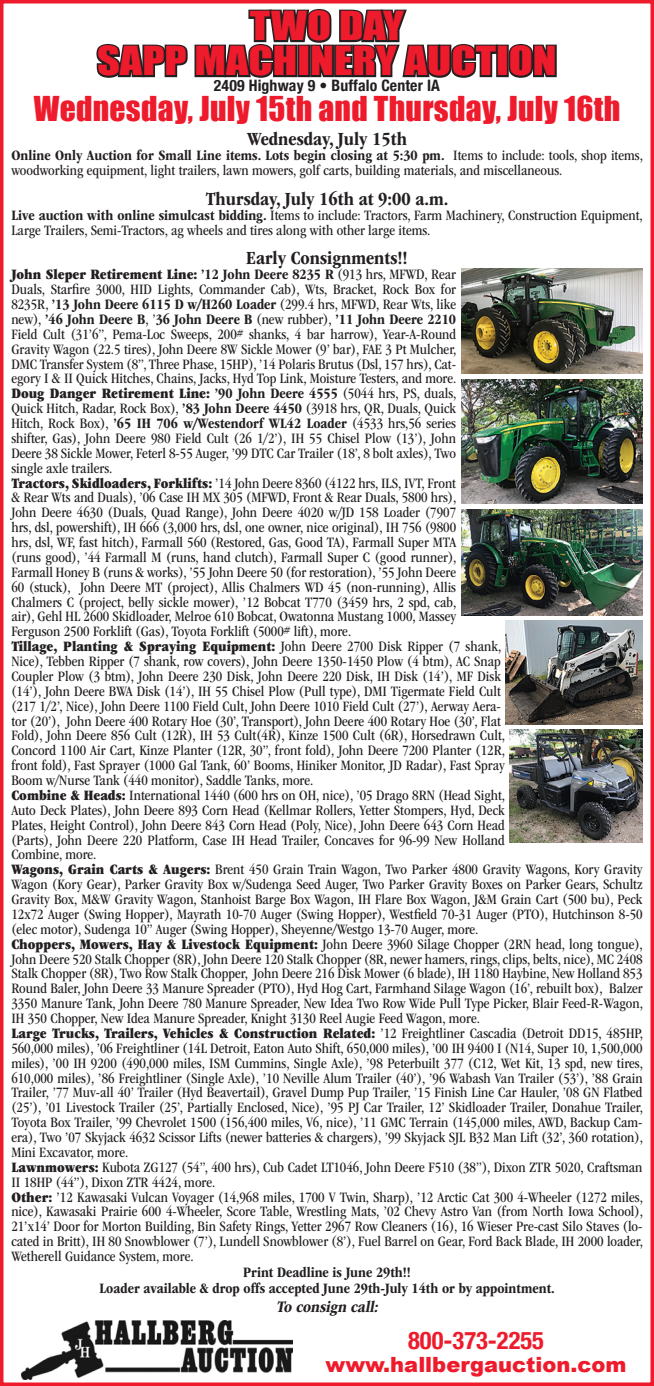
<style>
.page{position:relative;width:654px;height:1386px;background:#fff}
.page>*{position:absolute;margin:0;border:0;box-sizing:border-box;transform-origin:0 0}
.t1{font:36.75px/35px "Impact";color:#ee1b2c;text-align:center;scale:1.2 1}
.t2{font:31.5px "Impact";letter-spacing:.01em;color:#ee1b2c}
.t3{font:700 condensed 24.5px "Helvetica Neue";color:#ee1b2c}
.t4{font:900 21px "Arial";color:#ee1b2c}
.t5{font:700 condensed 19.25px "ITC Garamond Std";color:#231f20}
.t6{font:italic 700 condensed 16.62px "ITC Garamond Std";color:#231f20}
.t7{font:700 condensed 15.75px "Helvetica Neue";letter-spacing:.01em;color:#231f20}
.t8{font:condensed 14.88px/14.9px "ITC Garamond Std";color:#231f20}
.t9{font:14.88px "ITC Garamond Std Ult Narrow";color:#231f20}
.t10{font:700 condensed 14.88px/15.8px "ITC Garamond Std";color:#231f20;text-align:center}
.s1{font-weight:700}
.s2{font-family:"ITC Garamond Std";font-weight:700;font-stretch:condensed}
.s3{font-family:"ITC Garamond Std";font-stretch:condensed}
.s4{font-family:"ITC Garamond Std Ult Narrow";font-stretch:normal}
</style>
<div class="page">
<svg style="left:96px;top:9px;width:403px;height:69px"></svg>
<div style="left:496px;top:45px;width:12px;height:32px;border:4px solid #231f20"></div>
<svg style="left:506px;top:44px;width:51px;height:34px"></svg>
<div style="left:0;top:0;width:654px;height:1386px;border:4px solid #ee1b2c"></div>
<img style="left:21px;top:1320px;width:271px;height:59px">
<img style="left:461px;top:268px;width:181px;height:106px">
<img style="left:506px;top:621px;width:136px;height:103px">
<img style="left:461px;top:380px;width:181px;height:124px">
<img style="left:461px;top:510px;width:181px;height:105px">
<img style="left:510px;top:730px;width:132px;height:112px">
<h1 class="t1" style="left:97px;top:8px;width:384px">TWO DAY<br>SAPP MACHINERY AUCTION</h1>
<p class="t7" style="left:214px;top:72px;width:228px">2409 Highway 9 • Buffalo Center IA</p>
<h2 class="t2" style="left:34px;top:84px;width:588px">Wednesday, July 15th and Thursday, July 16th</h2>
<p class="t5" style="left:247px;top:129px;width:161px">Wednesday, July 15th</p>
<p class="t8" style="left:11px;top:148px;width:633px"><span class="s1">Online Only Auction for Small Line items. Lots begin closing at 5:30 pm.</span> Items to include: tools, shop items, woodworking equipment, light trailers, lawn mowers, golf carts, building materials, and miscellaneous.</p>
<p class="t5" style="left:206px;top:188px;width:244px">Thursday, July 16th at 9:00 a.m.</p>
<p class="t8" style="left:11px;top:208px;width:633px"><span class="s1">Live auction with online simulcast bidding.</span> Items to include: Tractors, Farm Machinery, Construction Equipment,<br>Large Trailers, Semi-Tractors, ag wheels and tires along with other large items.</p>
<p class="t5" style="left:246px;top:248px;width:163px">Early Consignments!!</p>
<p class="t9" style="left:11px;top:266px;width:446px">John Sleper Retirement Line: <span class="s2">’12 John Deere 8235 R</span> <span class="s3">(913 hrs, MFWD, Rear</span></p>
<p class="t8" style="left:11px;top:282px;width:446px;text-align:justify">Duals, Starfire 3000, HID Lights, Commander Cab), Wts, Bracket, Rock Box for 8235R, <span class="s1">’13 John Deere 6115 D w/H260 Loader</span> (299.4 hrs, MFWD, Rear Wts, like new), <span class="s1">’46 John Deere B</span>, ’<span class="s1">36 John Deere B</span> (new rubber), <span class="s1">’11 John Deere 2210<br></span>Field Cult (31’6”, Pema-Loc Sweeps, 200# shanks, 4 bar harrow), Year-A-Round Gravity Wagon (22.5 tires), John Deere 8W Sickle Mower (9’ bar), FAE 3 Pt Mulcher, DMC Transfer System (8”, Three Phase, 15HP), ’14 Polaris Brutus (Dsl, 157 hrs), Cat&shy;egory I &amp; II Quick Hitches, Chains, Jacks, Hyd Top Link, Moisture Testers, and more.</p>
<p class="t9" style="left:11px;top:385px;width:446px">Doug Danger Retirement Line: <span class="s2">’90 John Deere 4555</span> <span class="s3">(5044 hrs, PS, duals,</span></p>
<p class="t8" style="left:11px;top:401px;width:446px">Quick Hitch, Radar, Rock Box), <span class="s1">’83 John Deere 4450</span> (3918 hrs, QR, Duals, Quick Hitch, Rock Box), <span class="s1">’65 IH 706 w/Westendorf WL42 Loader</span> (4533 hrs,56 series shifter, Gas), John Deere 980 Field Cult (26 1/2’), IH 55 Chisel Plow (13’), John Deere 38 Sickle Mower, Feterl 8-55 Auger, ’99 DTC Car Trailer (18’, 8 bolt axles), Two single axle trailers.<br><span class="s4">Tractors, Skidloaders, Forklifts:</span> ’14 John Deere 8360 (4122 hrs, ILS, IVT, Front &amp; Rear Wts and Duals), ’06 Case IH MX 305 (MFWD, Front &amp; Rear Duals, 5800 hrs), John Deere 4630 (Duals, Quad Range), John Deere 4020 w/JD 158 Loader (7907 hrs, dsl, powershift), IH 666 (3,000 hrs, dsl, one owner, nice original), IH 756 (9800 hrs, dsl, WF, fast hitch), Farmall 560 (Restored, Gas, Good TA), Farmall Super MTA (runs good), ’44 Farmall M (runs, hand clutch), Farmall Super C (good runner), Farmall Honey B (runs &amp; works), ’55 John Deere 50 (for restoration), ’55 John Deere 60 (stuck), John Deere MT (project), Allis Chalmers WD 45 (non-running), Allis Chalmers C (project, belly sickle mower), ’12 Bobcat T770 (3459 hrs, 2 spd, cab, air), Gehl HL 2600 Skidloader, Melroe 610 Bobcat, Owatonna Mustang 1000, Massey Ferguson 2500 Forklift (Gas), Toyota Forklift (5000# lift), more.</p>
<p class="t9" style="left:11px;top:638px;width:491px">Tillage, Planting &amp; Spraying Equipment: <span class="s3">John Deere 2700 Disk Ripper (7 shank,</span></p>
<p class="t8" style="left:11px;top:654px;width:633px">Nice), Tebben Ripper (7 shank, row covers), John Deere 1350-1450 Plow (4 btm), AC Snap<br>Coupler Plow (3 btm), John Deere 230 Disk, John Deere 220 Disk, IH Disk (14’), MF Disk<br>(14’), John Deere BWA Disk (14’), IH 55 Chisel Plow (Pull type), DMI Tigermate Field Cult<br>(217 1/2’, Nice), John Deere 1100 Field Cult, John Deere 1010 Field Cult (27’), Aerway Aera-<br>tor (20’), John Deere 400 Rotary Hoe (30’, Transport), John Deere 400 Rotary Hoe (30’, Flat<br>Fold), John Deere 856 Cult (12R), IH 53 Cult(4R), Kinze 1500 Cult (6R), Horsedrawn Cult,<br>Concord 1100 Air Cart, Kinze Planter (12R, 30”, front fold), John Deere 7200 Planter (12R,<br>front fold), Fast Sprayer (1000 Gal Tank, 60’ Booms, Hiniker Monitor, JD Radar), Fast Spray<br>Boom w/Nurse Tank (440 monitor), Saddle Tanks, more.<br><span class="s4">Combine &amp; Heads:</span> International 1440 (600 hrs on OH, nice), ’05 Drago 8RN (Head Sight,<br>Auto Deck Plates), John Deere 893 Corn Head (Kellmar Rollers, Yetter Stompers, Hyd, Deck<br>Plates, Height Control), John Deere 843 Corn Head (Poly, Nice), John Deere 643 Corn Head<br>(Parts), John Deere 220 Platform, Case IH Head Trailer, Concaves for 96-99 New Holland<br>Combine, more.<br><span class="s4">Wagons, Grain Carts &amp; Augers:</span> Brent 450 Grain Train Wagon, Two Parker 4800 Gravity Wagons, Kory Gravity Wagon (Kory Gear), Parker Gravity Box w/Sudenga Seed Auger, Two Parker Gravity Boxes on Parker Gears, Schultz Gravity Box, M&amp;W Gravity Wagon, Stanhoist Barge Box Wagon, IH Flare Box Wagon, J&amp;M Grain Cart (500 bu), Peck 12x72 Auger (Swing Hopper), Mayrath 10-70 Auger (Swing Hopper), Westfield 70-31 Auger (PTO), Hutchinson 8-50 (elec motor), Sudenga 10” Auger (Swing Hopper), Sheyenne/Westgo 13-70 Auger, more.<br><span class="s4">Choppers, Mowers, Hay &amp; Livestock Equipment:</span> John Deere 3960 Silage Chopper (2RN head, long tongue), John Deere 520 Stalk Chopper (8R), John Deere 120 Stalk Chopper (8R, newer hamers, rings, clips, belts, nice), MC 2408<br>Stalk Chopper (8R), Two Row Stalk Chopper, John Deere 216 Disk Mower (6 blade), IH 1180 Haybine, New Holland 853<br>Round Baler, John Deere 33 Manure Spreader (PTO), Hyd Hog Cart, Farmhand Silage Wagon (16’, rebuilt box), Balzer 3350 Manure Tank, John Deere 780 Manure Spreader, New Idea Two Row Wide Pull Type Picker, Blair Feed-R-Wagon, IH 350 Chopper, New Idea Manure Spreader, Knight 3130 Reel Augie Feed Wagon, more.</p>
<p class="t9" style="left:11px;top:1025px;width:633px">Large Trucks, Trailers, Vehicles &amp; Construction Related: <span class="s3">’12 Freightliner Cascadia (Detroit DD15, 485HP,</span></p>
<p class="t8" style="left:11px;top:1041px;width:633px">560,000 miles), ’06 Freightliner (14L Detroit, Eaton Auto Shift, 650,000 miles), ’00 IH 9400 I (N14, Super 10, 1,500,000 miles), ’00 IH 9200 (490,000 miles, ISM Cummins, Single Axle), ’98 Peterbuilt 377 (C12, Wet Kit, 13 spd, new tires, 610,000 miles), ’86 Freightliner (Single Axle), ’10 Neville Alum Trailer (40’), ’96 Wabash Van Trailer (53’), ’88 Grain Trailer, ’77 Muv-all 40’ Trailer (Hyd Beavertail), Gravel Dump Pup Trailer, ’15 Finish Line Car Hauler, ’08 GN Flatbed (25’), ’01 Livestock Trailer (25’, Partially Enclosed, Nice), ’95 PJ Car Trailer, 12’ Skidloader Trailer, Donahue Trailer, Toyota Box Trailer, ’99 Chevrolet 1500 (156,400 miles, V6, nice), ’11 GMC Terrain (145,000 miles, AWD, Backup Cam&shy;era), Two ’07 Skyjack 4632 Scissor Lifts (newer batteries &amp; chargers), ’99 Skyjack SJL B32 Man Lift (32’, 360 rotation), Mini Excavator, more.<br><span class="s4">Lawnmowers:</span> Kubota ZG127 (54”, 400 hrs), Cub Cadet LT1046, John Deere F510 (38”), Dixon ZTR 5020, Craftsman II 18HP (44”), Dixon ZTR 4424, more.<br><span class="s4">Other:</span> ’12 Kawasaki Vulcan Voyager (14,968 miles, 1700 V Twin, Sharp), ’12 Arctic Cat 300 4-Wheeler (1272 miles, nice), Kawasaki Prairie 600 4-Wheeler, Score Table, Wrestling Mats, ’02 Chevy Astro Van (from North Iowa School), 21’x14’ Door for Morton Building, Bin Safety Rings, Yetter 2967 Row Cleaners (16), 16 Wieser Pre-cast Silo Staves (lo&shy;cated in Britt), IH 80 Snowblower (7’), Lundell Snowblower (8’), Fuel Barrel on Gear, Ford Back Blade, IH 2000 loader, Wetherell Guidance System, more.</p>
<p class="t10" style="left:100px;top:1264px;width:456px">Print Deadline is June 29th!!<br>Loader available &amp; drop offs accepted June 29th-July 14th or by appointment.</p>
<p class="t6" style="left:276px;top:1297px;width:107px">To consign call:</p>
<h3 class="t3" style="left:408px;top:1320px;width:137px">800-373-2255</h3>
<h3 class="t4" style="left:325px;top:1349px;width:302px">www.hallbergauction.com</h3>
</div>
